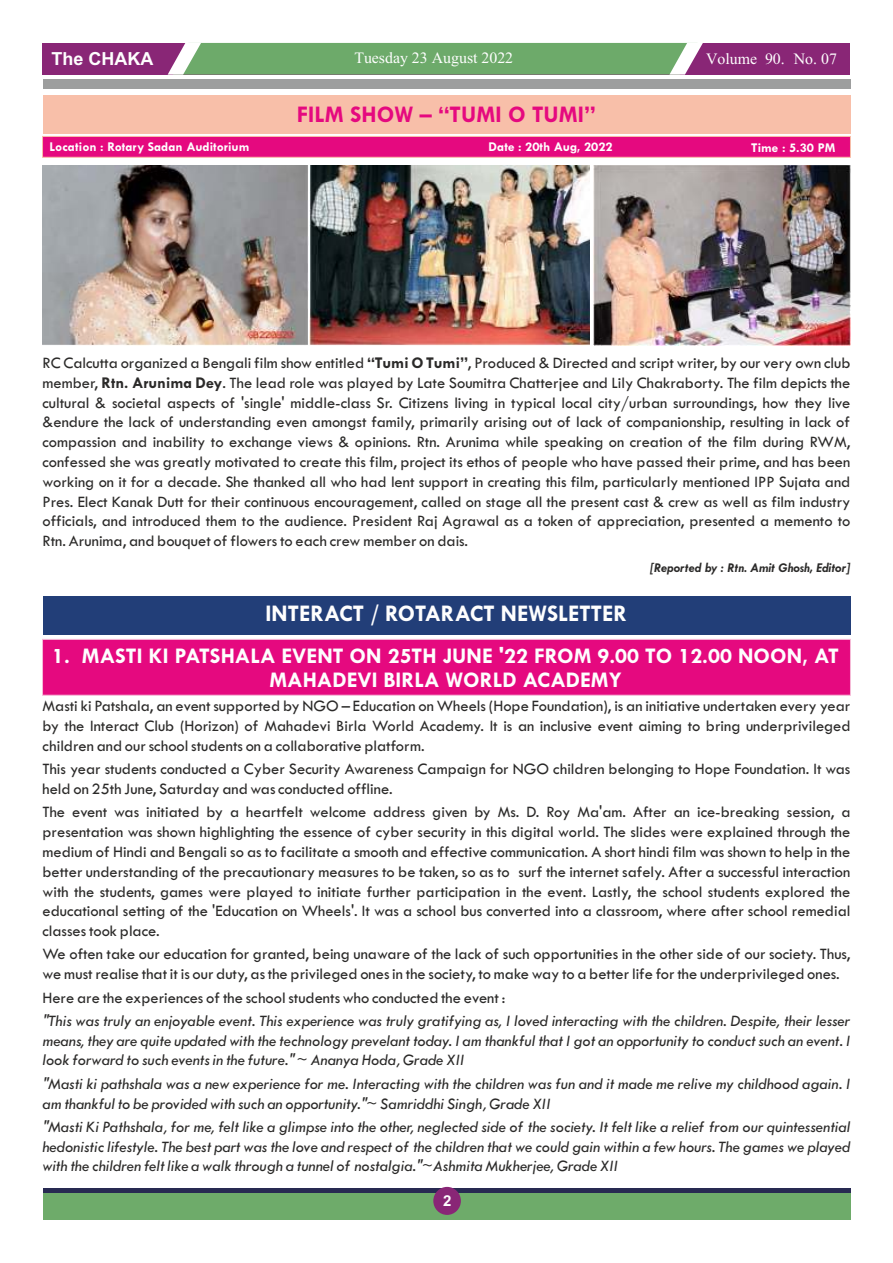
<style>
.page{position:relative;width:893px;height:1263px;background:#fff}
.page>*{position:absolute;margin:0;border:0;box-sizing:border-box;transform-origin:0 0}
.t1{font:24px "Angsana New";color:#fefefe}
.t2{font:700 24px "Tw Cen";color:#fefefe}
.t3{font:700 24px "Tw Cen";color:#e5097f}
.t4{font:700 22.5px/24.5px "Tw Cen";color:#fefefe;text-align:center}
.t5{font:700 18px "Arial";color:#fefefe}
.t6{font:16.5px/19.8px "Tw Cen";color:#2b2a29;text-align:justify}
.t7{font:italic 16.5px/19.8px "Tw Cen";color:#2b2a29;text-align:justify}
.t8{font:700 15px "Arial";color:#fefefe}
.t9{font:700 13.5px "Tw Cen";color:#fefefe}
.t10{font:italic 700 13.5px "Tw Cen";color:#2b2a29}
.s1{font-weight:700}
</style>
<div class="page">
<div style="left:42px;top:43px;width:808px;height:31px;background:#892676"></div>
<div style="left:43px;top:1192px;width:807px;height:28px;background:#6eab6a"></div>
<hr style="left:43px;top:1188px;width:807px;height:4px;background:#282a52">
<div style="left:433px;top:1187px;width:28px;height:28px;background:#892676;border-radius:50%"></div>
<svg style="left:168px;top:43px;width:535px;height:32px;background:#76a973"></svg>
<div style="left:43px;top:79px;width:807px;height:9px;background:#9d9e9e"></div>
<div style="left:43px;top:96px;width:807px;height:38px;background:#f8bfa9"></div>
<div style="left:43px;top:596px;width:807px;height:38px;background:#223e78"></div>
<svg style="left:42px;top:136px;width:809px;height:22px;background:#e61b83"></svg>
<img style="left:43px;top:165px;width:547px;height:181px">
<img style="left:593px;top:165px;width:257px;height:181px">
<div style="left:42px;top:639px;width:809px;height:57px;background:#e5097f"></div>
<h1 class="t1" style="left:354px;top:40px;width:160px">Tuesday 23 August 2022</h1>
<p class="t5" style="left:51px;top:52px;width:103px">The CHAKA</p>
<h1 class="t1" style="left:706px;top:42px;width:132px">Volume 90. No. 07</h1>
<h1 class="t3" style="left:297px;top:106px;width:300px">FILM SHOW – “TUMI O TUMI”</h1>
<p class="t9" style="left:50px;top:142px;width:201px">Location : Rotary Sadan Auditorium</p>
<p class="t9" style="left:489px;top:141px;width:126px">Date : 20th Aug, 2022</p>
<p class="t9" style="left:751px;top:142px;width:86px">Time : 5.30 PM</p>
<p class="t6" style="left:42px;top:354px;width:809px">RC Calcutta organized a Bengali film show entitled <span class="s1">“Tumi O Tumi”</span>, Produced &amp; Directed and script writer, by our very own club member, <span class="s1">Rtn. Arunima Dey</span>. The lead role was played by Late Soumitra Chatterjee and Lily Chakraborty. The film depicts the cultural &amp; societal aspects of 'single' middle-class Sr. Citizens living in typical local city/urban surroundings, how they live &amp;endure the lack of understanding even amongst family, primarily arising out of lack of companionship, resulting in lack of compassion and inability to exchange views &amp; opinions. Rtn. Arunima while speaking on creation of the film during RWM, confessed she was greatly motivated to create this film, project its ethos of people who have passed their prime, and has been working on it for a decade. She thanked all who had lent support in creating this film, particularly mentioned IPP Sujata and Pres. Elect Kanak Dutt for their continuous encouragement, called on stage all the present cast &amp; crew as well as film industry officials, and introduced them to the audience. President Raj Agrawal as a token of appreciation, presented a memento to Rtn. Arunima, and bouquet of flowers to each crew member on dais.</p>
<h1 class="t2" style="left:266px;top:605px;width:363px">INTERACT / ROTARACT NEWSLETTER</h1>
<p class="t10" style="left:650px;top:563px;width:202px">[Reported by : Rtn. Amit Ghosh, Editor]</p>
<h2 class="t4" style="left:52px;top:645px;width:788px">1. MASTI KI PATSHALA EVENT ON 25TH JUNE '22 FROM 9.00 TO 12.00 NOON, AT<br>MAHADEVI BIRLA WORLD ACADEMY</h2>
<p class="t6" style="left:43px;top:697px;width:809px">Masti ki Patshala, an event supported by NGO – Education on Wheels (Hope Foundation), is an initiative undertaken every year by the Interact Club (Horizon) of Mahadevi Birla World Academy. It is an inclusive event aiming to bring underprivileged children and our school students on a collaborative platform.</p>
<p class="t6" style="left:43px;top:760px;width:809px">This year students conducted a Cyber Security Awareness Campaign for NGO children belonging to Hope Foundation. It was held on 25th June, Saturday and was conducted offline.</p>
<p class="t6" style="left:42px;top:803px;width:809px">The event was initiated by a heartfelt welcome address given by Ms. D. Roy Ma'am. After an ice-breaking session, a presentation was shown highlighting the essence of cyber security in this digital world. The slides were explained through the medium of Hindi and Bengali so as to facilitate a smooth and effective communication. A short hindi film was shown to help in the better understanding of the precautionary measures to be taken, so as to surf the internet safely. After a successful interaction with the students, games were played to initiate further participation in the event. Lastly, the school students explored the educational setting of the 'Education on Wheels'. It was a school bus converted into a classroom, where after school remedial classes took place.</p>
<p class="t6" style="left:42px;top:945px;width:809px">We often take our education for granted, being unaware of the lack of such opportunities in the other side of our society. Thus, we must realise that it is our duty, as the privileged ones in the society, to make way to a better life for the underprivileged ones.</p>
<p class="t6" style="left:42px;top:988px;width:464px">Here are the experiences of the school students who conducted the event :</p>
<p class="t7" style="left:42px;top:1012px;width:809px">"This was truly an enjoyable event. This experience was truly gratifying as, I loved interacting with the children. Despite, their lesser means, they are quite updated with the technology prevelant today. I am thankful that I got an opportunity to conduct such an event. I look forward to such events in the future." ~ Ananya Hoda, Grade XII</p>
<p class="t7" style="left:42px;top:1075px;width:809px">"Masti ki pathshala was a new experience for me. Interacting with the children was fun and it made me relive my childhood again. I am thankful to be provided with such an opportunity."~ Samriddhi Singh, Grade XII</p>
<p class="t7" style="left:42px;top:1118px;width:809px">"Masti Ki Pathshala, for me, felt like a glimpse into the other, neglected side of the society. It felt like a relief from our quintessential hedonistic lifestyle. The best part was the love and respect of the children that we could gain within a few hours. The games we played with the children felt like a walk through a tunnel of nostalgia."~Ashmita Mukherjee, Grade XII</p>
<p class="t8" style="left:443px;top:1195px;width:10px">2</p>
</div>
